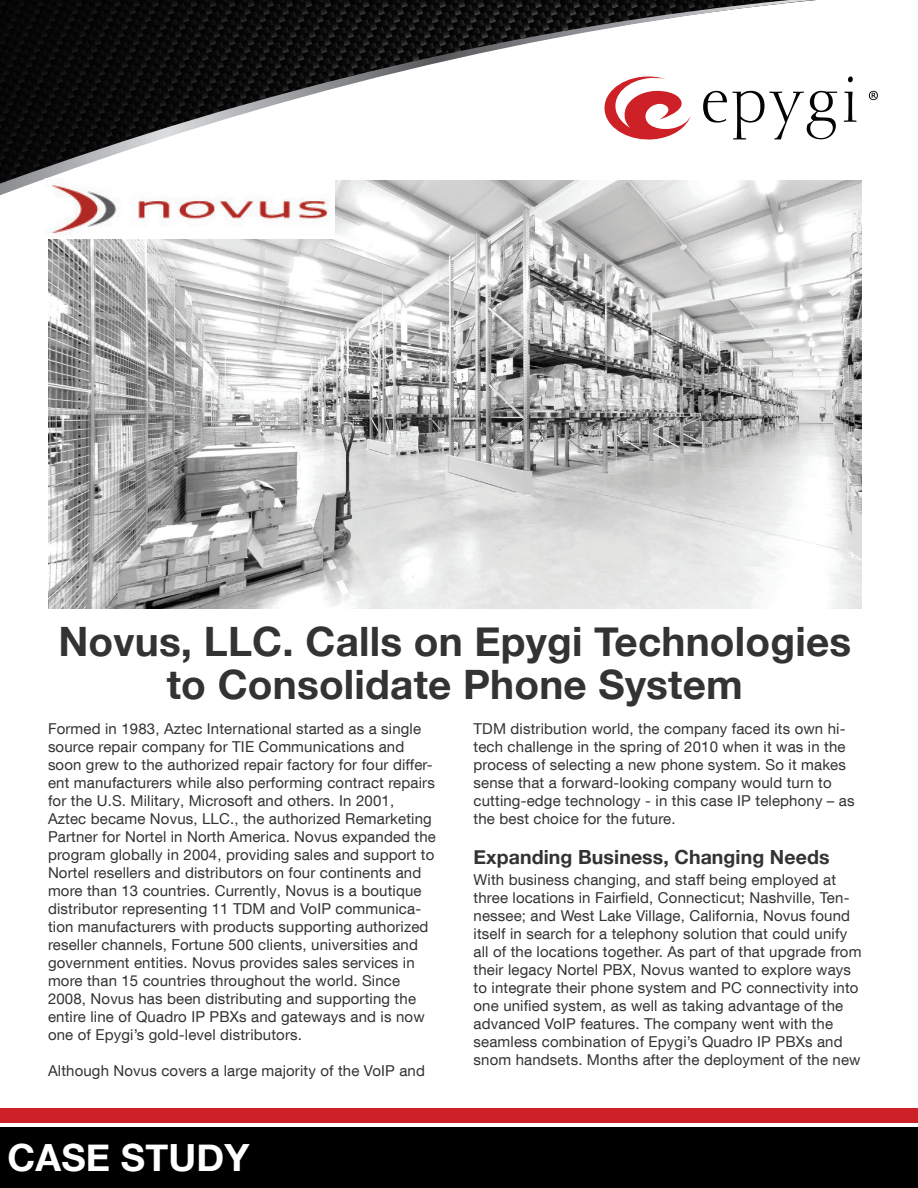
<style>
.page{position:relative;width:918px;height:1188px;background:#fff}
.page>*{position:absolute;margin:0;border:0;box-sizing:border-box;transform-origin:0 0}
.t1{font:700 40.5px/43.5px "Helvetica Neue";letter-spacing:.005em;color:#323332;text-align:center}
.t2{font:700 37.5px "Helvetica Neue";letter-spacing:.005em;color:#fff}
.t3{font:700 19.5px "Helvetica Neue";letter-spacing:.005em;color:#323332}
.t4{font:15px/18px "Helvetica Neue";letter-spacing:.01em;color:#323332}
</style>
<div class="page">
<div style="left:0;top:1127px;width:918px;height:61px;background:#000"></div>
<div style="left:0;top:1108px;width:918px;height:15px;background:#cd2027"></div>
<svg style="left:0;top:0;width:814px;height:195px"></svg>
<img style="left:48px;top:180px;width:814px;height:429px">
<svg style="left:869px;top:91px;width:9px;height:9px"></svg>
<svg style="left:844px;top:76px;width:12px;height:46px"></svg>
<svg style="left:703px;top:91px;width:134px;height:49px"></svg>
<svg style="left:602px;top:76px;width:89px;height:66px"></svg>
<img style="left:45px;top:179px;width:289px;height:59px">
<p class="t1" style="left:58px;top:619px;width:794px">Novus, LLC. Calls on Epygi Technologies to Consolidate Phone System</p>
<p class="t4" style="left:48px;top:719px;width:390px">Formed in 1983, Aztec International started as a single source repair company for TIE Communications and soon grew to the authorized repair factory for four differ&shy;ent manufacturers while also performing contract repairs for the U.S. Military, Microsoft and others. In 2001, Aztec became Novus, LLC., the authorized Remarketing Partner for Nortel in North America. Novus expanded the program globally in 2004, providing sales and support to Nortel resellers and distributors on four continents and more than 13 countries. Currently, Novus is a boutique distributor representing 11 TDM and VoIP communica&shy;tion manufacturers with products supporting authorized reseller channels, Fortune 500 clients, universities and government entities. Novus provides sales services in more than 15 countries throughout the world. Since 2008, Novus has been distributing and supporting the entire line of Quadro IP PBXs and gateways and is now one of Epygi’s gold-level distributors.</p>
<p class="t4" style="left:48px;top:1061px;width:379px">Although Novus covers a large majority of the VoIP and</p>
<p class="t2" style="left:8px;top:1134px;width:244px">CASE STUDY</p>
<p class="t4" style="left:474px;top:719px;width:383px">TDM distribution world, the company faced its own hi&shy;tech challenge in the spring of 2010 when it was in the process of selecting a new phone system. So it makes sense that a forward-looking company would turn to cutting-edge technology - in this case IP telephony – as the best choice for the future.</p>
<p class="t3" style="left:474px;top:845px;width:358px">Expanding Business, Changing Needs</p>
<p class="t4" style="left:474px;top:871px;width:389px">With business changing, and staff being employed at three locations in Fairfield, Connecticut; Nashville, Ten&shy;nessee; and West Lake Village, California, Novus found itself in search for a telephony solution that could unify all of the locations together. As part of that upgrade from their legacy Nortel PBX, Novus wanted to explore ways to integrate their phone system and PC connectivity into one unified system, as well as taking advantage of the advanced VoIP features. The company went with the seamless combination of Epygi’s Quadro IP PBXs and snom handsets. Months after the deployment of the new</p>
</div>
